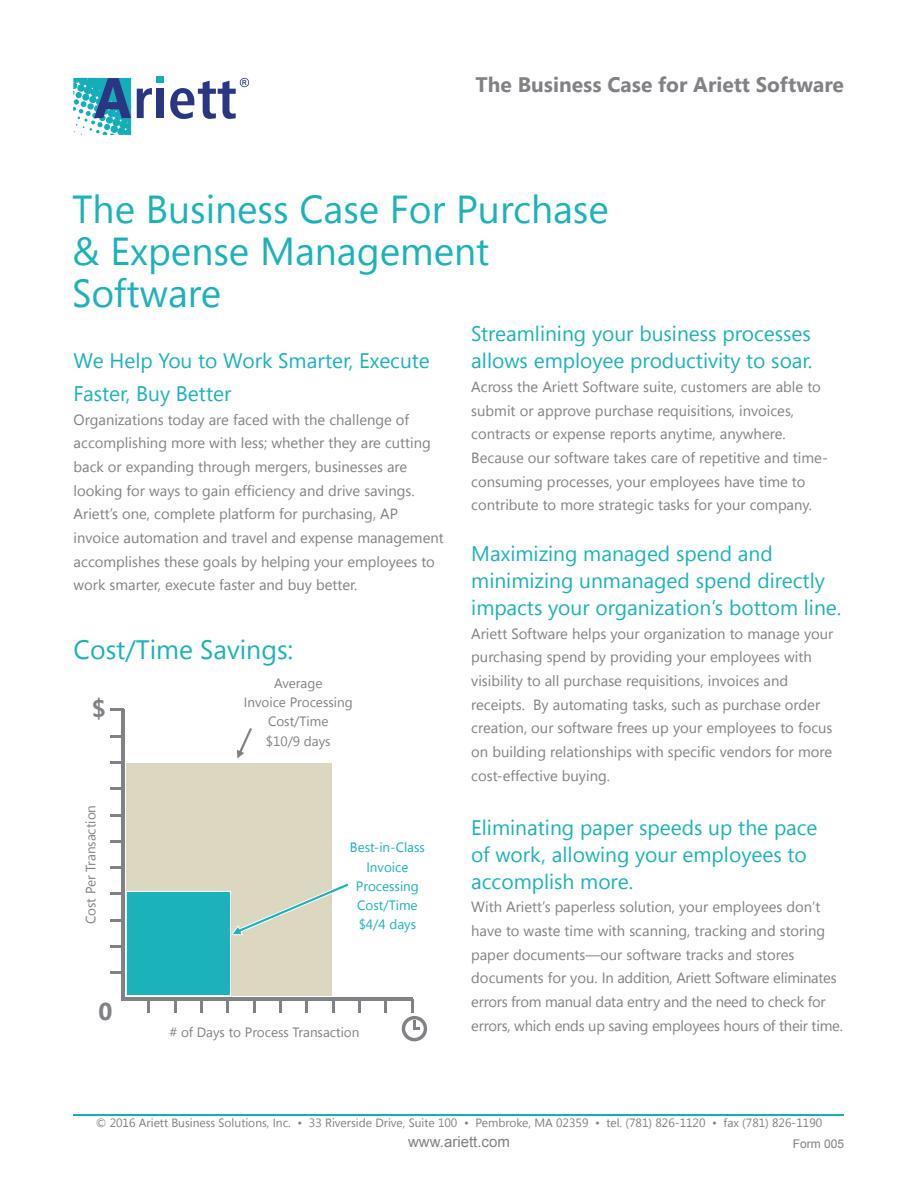
<style>
.page{position:relative;width:918px;height:1188px;background:#fff}
.page>*{position:absolute;margin:0;border:0;box-sizing:border-box;transform-origin:0 0}
.t1{font:39px/42px "Segoe UI";color:#1bb2bc}
.t2{font:26.7px "Segoe UI";color:#1bb2bc}
.t3{font:700 24.3px "Segoe UI";color:#808285}
.t4{font:21px/27px "Segoe UI";color:#1bb2bc}
.t5{font:700 21px "Segoe UI";color:#808285}
.t6{font:15px "Arial";color:#808285}
.t7{font:14.85px/23.7px "Segoe UI";color:#808285}
.t8{font:13.5px/19.4px "Segoe UI";color:#808285;text-align:center}
.t9{font:13.5px/19.4px "Segoe UI";color:#1bb2bc;text-align:center}
.t10{font:12px "Segoe UI";color:#808285}
.t11{font:12px "Arial";color:#808285}
</style>
<div class="page">
<div style="left:157px;top:76px;width:7px;height:7px;background:#14aebb"></div>
<svg style="left:137px;top:88px;width:15px;height:30px"></svg>
<svg style="left:73px;top:78px;width:58px;height:57px"></svg>
<div style="left:157px;top:89px;width:7px;height:29px;background:#2a3682"></div>
<svg style="left:170px;top:78px;width:79px;height:41px"></svg>
<hr style="left:74px;top:1114px;width:770px;height:2px;background:#14aebc">
<div style="left:126px;top:763px;width:205px;height:233px;background:#dbd7c1"></div>
<div style="left:126px;top:891px;width:105px;height:105px;background:#1bb2bc;border:1px solid #fff"></div>
<hr style="left:121px;top:997px;width:292px;height:3px;background:#808285">
<hr style="left:121px;top:709px;width:4px;height:291px;background:#808285">
<svg style="left:110px;top:709px;width:11px;height:2px"></svg>
<svg style="left:110px;top:735px;width:11px;height:2px"></svg>
<svg style="left:110px;top:761px;width:11px;height:3px"></svg>
<svg style="left:110px;top:788px;width:11px;height:2px"></svg>
<svg style="left:110px;top:814px;width:11px;height:2px"></svg>
<svg style="left:110px;top:840px;width:11px;height:2px"></svg>
<svg style="left:110px;top:867px;width:11px;height:2px"></svg>
<svg style="left:110px;top:893px;width:11px;height:2px"></svg>
<svg style="left:110px;top:919px;width:11px;height:2px"></svg>
<svg style="left:110px;top:945px;width:11px;height:3px"></svg>
<svg style="left:110px;top:972px;width:11px;height:2px"></svg>
<svg style="left:148px;top:1000px;width:2px;height:13px"></svg>
<svg style="left:174px;top:1000px;width:2px;height:13px"></svg>
<hr style="left:200px;top:999px;width:3px;height:14px;background:#808285">
<svg style="left:227px;top:1000px;width:2px;height:13px"></svg>
<svg style="left:253px;top:1000px;width:2px;height:13px"></svg>
<hr style="left:279px;top:999px;width:3px;height:14px;background:#808285">
<svg style="left:306px;top:1000px;width:2px;height:13px"></svg>
<svg style="left:332px;top:1000px;width:2px;height:13px"></svg>
<hr style="left:358px;top:999px;width:3px;height:14px;background:#808285">
<svg style="left:385px;top:1000px;width:2px;height:13px"></svg>
<svg style="left:402px;top:999px;width:25px;height:42px"></svg>
<svg style="left:237px;top:728px;width:15px;height:30px"></svg>
<svg style="left:230px;top:882px;width:119px;height:54px"></svg>
<h3 class="t5" style="left:476px;top:69px;width:370px">The Business Case for Ariett Software</h3>
<h1 class="t1" style="left:72px;top:187px;width:538px">The Business Case For Purchase &amp; Expense Management<br>Software</h1>
<h3 class="t4" style="left:74px;top:344px;width:358px;line-height:32.5px">We Help You to Work Smarter, Execute<br>Faster, Buy Better</h3>
<p class="t7" style="left:74px;top:407px;width:372px">Organizations today are faced with the challenge of accomplishing more with less; whether they are cutting back or expanding through mergers, businesses are looking for ways to gain efficiency and drive savings.<br>Ariett’s one, complete platform for purchasing, AP invoice automation and travel and expense management accomplishes these goals by helping your employees to work smarter, execute faster and buy better.</p>
<h2 class="t2" style="left:74px;top:631px;width:221px">Cost/Time Savings:</h2>
<h3 class="t3" style="left:92px;top:691px;width:15px">$</h3>
<p class="t8" style="left:81px;top:924px;width:121px;rotate:-90deg">Cost Per Transaction</p>
<h3 class="t3" style="left:99px;top:994px;width:15px">0</h3>
<p class="t8" style="left:244px;top:673px;width:110px">Average<br>Invoice Processing<br>Cost/Time<br>$10/9 days</p>
<p class="t9" style="left:350px;top:837px;width:76px">Best-in-Class<br>Invoice<br>Processing<br>Cost/Time $4/4 days</p>
<p class="t8" style="left:170px;top:1023px;width:191px"># of Days to Process Transaction</p>
<h3 class="t4" style="left:471px;top:320px;width:343px">Streamlining your business processes allows employee productivity to soar.</h3>
<p class="t7" style="left:471px;top:374px;width:358px">Across the Ariett Software suite, customers are able to submit or approve purchase requisitions, invoices, contracts or expense reports anytime, anywhere.<br>Because our software takes care of repetitive and time&shy;consuming processes, your employees have time to contribute to more strategic tasks for your company.</p>
<h3 class="t4" style="left:471px;top:539px;width:372px">Maximizing managed spend and minimizing unmanaged spend directly impacts your organization’s bottom line.</h3>
<p class="t7" style="left:471px;top:621px;width:364px">Ariett Software helps your organization to manage your purchasing spend by providing your employees with visibility to all purchase requisitions, invoices and receipts. By automating tasks, such as purchase order creation, our software frees up your employees to focus on building relationships with specific vendors for more cost-effective buying.</p>
<h3 class="t4" style="left:471px;top:813px;width:348px">Eliminating paper speeds up the pace of work, allowing your employees to accomplish more.</h3>
<p class="t7" style="left:471px;top:895px;width:373px">With Ariett’s paperless solution, your employees don’t have to waste time with scanning, tracking and storing paper documents—our software tracks and stores documents for you. In addition, Ariett Software eliminates errors from manual data entry and the need to check for errors, which ends up saving employees hours of their time.</p>
<p class="t10" style="left:96px;top:1114px;width:728px">© 2016 Ariett Business Solutions, Inc. • 33 Riverside Drive, Suite 100 • Pembroke, MA 02359 • tel. (781) 826-1120 • fax (781) 826-1190</p>
<p class="t6" style="left:408px;top:1132px;width:103px">www.ariett.com</p>
<p class="t11" style="left:793px;top:1136px;width:53px">Form 005</p>
</div>
